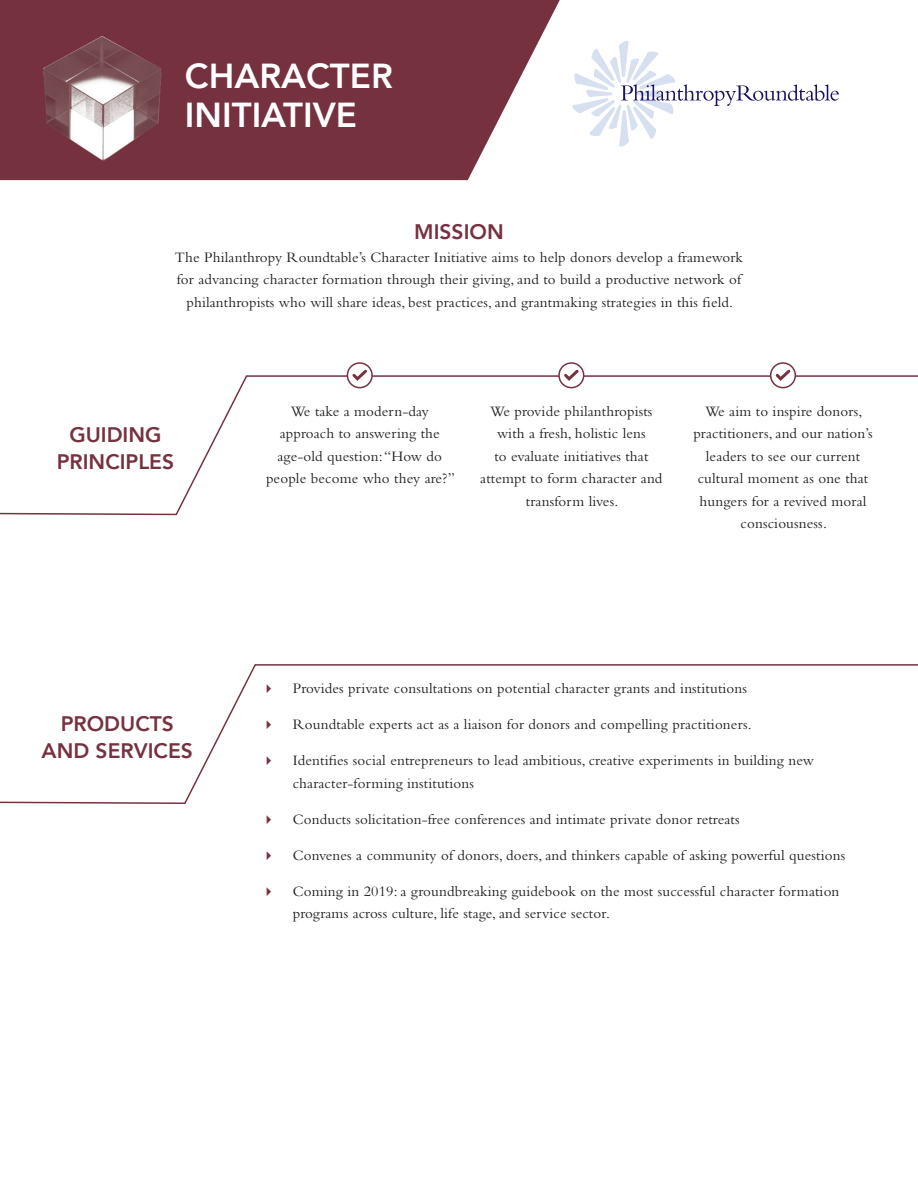
<style>
.page{position:relative;width:918px;height:1188px;background:#fff}
.page>*{position:absolute;margin:0;border:0;box-sizing:border-box;transform-origin:0 0}
.t1{font:800 34.65px "Avenir";color:#fff}
.t2{font:800 21px/27px "Avenir";color:#76323f;text-align:center}
.t3{font:15px/22.5px "Bembo";letter-spacing:.01em;color:#231f20;text-align:center}
</style>
<div class="page">
<img style="left:0;top:0;width:560px;height:180px">
<svg style="left:0;top:375px;width:918px;height:141px"></svg>
<svg style="left:572px;top:41px;width:267px;height:106px"></svg>
<svg style="left:0;top:664px;width:918px;height:140px"></svg>
<svg style="left:347px;top:363px;width:25px;height:25px"></svg>
<div style="left:347px;top:362px;width:26px;height:26px;border:2px solid #77313f;border-radius:50%"></div>
<svg style="left:350px;top:367px;width:20px;height:16px"></svg>
<svg style="left:559px;top:363px;width:25px;height:25px"></svg>
<div style="left:558px;top:362px;width:26px;height:26px;border:2px solid #77313f;border-radius:50%"></div>
<svg style="left:561px;top:367px;width:20px;height:16px"></svg>
<svg style="left:771px;top:363px;width:24px;height:25px"></svg>
<div style="left:770px;top:362px;width:26px;height:26px;border:2px solid #77313f;border-radius:50%"></div>
<svg style="left:773px;top:367px;width:20px;height:16px"></svg>
<svg style="left:267px;top:684px;width:4px;height:9px"></svg>
<svg style="left:267px;top:720px;width:4px;height:9px"></svg>
<svg style="left:267px;top:756px;width:4px;height:9px"></svg>
<p class="t1" style="left:185px;top:49px;width:209px">CHARACTER</p>
<p class="t1" style="left:185px;top:88px;width:174px">INITIATIVE</p>
<p class="t2" style="left:414px;top:218px;width:91px">MISSION</p>
<p class="t3" style="left:175px;top:245px;width:570px">The Philanthropy Roundtable’s Character Initiative aims to help donors develop a framework for advancing character formation through their giving, and to build a productive network of philanthropists who will share ideas, best practices, and grantmaking strategies in this field.</p>
<p class="t2" style="left:57px;top:422px;width:119px">GUIDING<br>PRINCIPLES</p>
<p class="t2" style="left:42px;top:710px;width:153px">PRODUCTS<br>AND SERVICES</p>
<p class="t3" style="left:266px;top:399px;width:190px">We take a modern-day approach to answering the age-old question: “How do people become who they are?”</p>
<p class="t3" style="left:480px;top:399px;width:184px">We provide philanthropists with a fresh, holistic lens<br>to evaluate initiatives that attempt to form character and transform lives.</p>
<p class="t3" style="left:693px;top:399px;width:181px">We aim to inspire donors, practitioners, and our nation’s leaders to see our current cultural moment as one that hungers for a revived moral consciousness.</p>
<p class="t3" style="left:293px;top:677px;width:456px">Provides private consultations on potential character grants and institutions</p>
<p class="t3" style="left:293px;top:713px;width:460px">Roundtable experts act as a liaison for donors and compelling practitioners.</p>
<p class="t3" style="left:293px;top:749px;width:523px;text-align:left">Identifies social entrepreneurs to lead ambitious, creative experiments in building new character-forming institutions</p>
<p class="t3" style="left:293px;top:807px;width:448px">Conducts solicitation-free conferences and intimate private donor retreats</p>
<p class="t3" style="left:293px;top:843px;width:554px">Convenes a community of donors, doers, and thinkers capable of asking powerful questions</p>
<p class="t3" style="left:293px;top:879px;width:548px;text-align:left">Coming in 2019: a groundbreaking guidebook on the most successful character formation programs across culture, life stage, and service sector.</p>
</div>
